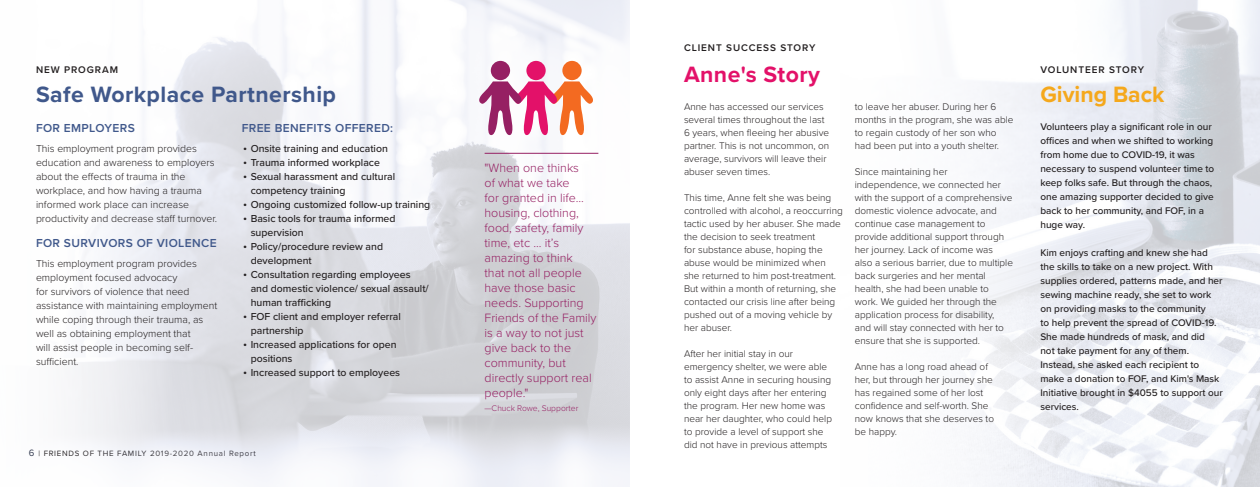
<style>
.page{position:relative;width:1260px;height:487px;background:#fff}
.page>*{position:absolute;margin:0;border:0;box-sizing:border-box;transform-origin:0 0}
.t1{font:700 23px "Proxima Nova";letter-spacing:.02em;color:#40588b}
.t2{font:700 23px "Proxima Nova";letter-spacing:.02em;color:#e31169}
.t3{font:700 23px "Proxima Nova";color:#f5a81c}
.t4{font:300 12.5px/15px "Proxima Nova";color:#962063}
.t5{font:600 12px "Proxima Nova";letter-spacing:.03em;color:#40588b}
.t6{font:300 10.5px/14px "Proxima Nova";color:#231f20}
.t7{font:500 10.5px/14px "Proxima Nova";color:#231f20}
.t8{font:300 10px/13px "Proxima Nova";color:#231f20}
.t9{font:500 10px/14px "Proxima Nova";color:#231f20}
.t10{font:600 10px "Proxima Nova";letter-spacing:.09em;color:#231f20}
.t11{font:300 8.5px "Proxima Nova";color:#962063}
.t12{font:8px "Proxima Nova";letter-spacing:.09em;color:#231f20}
.s1{font-family:"Myriad Pro";font-weight:400;font-size:12px}
.s2{font-size:9.5px;color:#333b4f}
</style>
<div class="page">
<img style="left:930px;top:0;width:330px;height:487px">
<div style="left:562px;top:61px;width:20px;height:19px;background:#f36a21;border-radius:50%"></div>
<div style="left:526px;top:61px;width:20px;height:19px;background:#e31169;border-radius:50%"></div>
<div style="left:491px;top:61px;width:19px;height:19px;background:#962063;border-radius:50%"></div>
<svg style="left:477px;top:81px;width:116px;height:55px"></svg>
<hr style="left:485px;top:153px;width:113px;height:1px;background:#962063">
<p class="t10" style="left:36px;top:62px;width:84px">NEW PROGRAM</p>
<h1 class="t1" style="left:36px;top:77px;width:302px">Safe Workplace Partnership</h1>
<p class="t5" style="left:242px;top:119px;width:153px">FREE BENEFITS OFFERED:</p>
<p class="t7" style="left:243px;top:141px;width:146px"><span class="s1">•</span> Onsite training and education</p>
<p class="t7" style="left:243px;top:155px;width:138px"><span class="s1">•</span> Trauma informed workplace</p>
<p class="t7" style="left:251px;top:169px;width:146px;text-indent:-7px"><span class="s1">•</span> Sexual harassment and cultural competency training</p>
<p class="t7" style="left:243px;top:197px;width:188px"><span class="s1">•</span> Ongoing customized follow-up training</p>
<p class="t7" style="left:251px;top:211px;width:146px;text-indent:-7px"><span class="s1">•</span> Basic tools for trauma informed supervision</p>
<p class="t7" style="left:251px;top:239px;width:134px;text-indent:-7px"><span class="s1">•</span> Policy/procedure review and development</p>
<p class="t7" style="left:251px;top:267px;width:180px;text-indent:-7px"><span class="s1">•</span> Consultation regarding employees and domestic violence/ sexual assault/ human trafficking</p>
<p class="t7" style="left:251px;top:309px;width:152px;text-indent:-7px"><span class="s1">•</span> FOF client and employer referral partnership</p>
<p class="t7" style="left:251px;top:337px;width:148px;text-indent:-7px"><span class="s1">•</span> Increased applications for open positions</p>
<p class="t7" style="left:243px;top:365px;width:158px"><span class="s1">•</span> Increased support to employees</p>
<p class="t5" style="left:36px;top:119px;width:100px">FOR EMPLOYERS</p>
<p class="t6" style="left:36px;top:141px;width:183px">This employment program provides education and awareness to employers about the effects of trauma in the workplace, and how having a trauma informed work place can increase productivity and decrease staff turnover.</p>
<p class="t5" style="left:36px;top:234px;width:182px">FOR SURVIVORS OF VIOLENCE</p>
<p class="t6" style="left:36px;top:256px;width:183px">This employment program provides employment focused advocacy<br>for survivors of violence that need assistance with maintaining employment while coping through their trauma, as well as obtaining employment that<br>will assist people in becoming self&shy;sufficient.</p>
<p class="t12" style="left:29px;top:448px;width:229px"><span class="s2">6</span> | FRIENDS OF THE FAMILY 2019-2020 Annual Report</p>
<p class="t4" style="left:485px;top:159px;width:114px">"When one thinks<br>of what we take<br>for granted in life... housing, clothing, food, safety, family time, etc ... it’s amazing to think<br>that not all people have those basic needs. Supporting<br>Friends of the Family is a way to not just give back to the community, but directly support real people."</p>
<p class="t11" style="left:485px;top:402px;width:95px">—Chuck Rowe, Supporter</p>
<p class="t10" style="left:684px;top:40px;width:133px">CLIENT SUCCESS STORY</p>
<h1 class="t2" style="left:684px;top:57px;width:137px">Anne's Story</h1>
<p class="t8" style="left:684px;top:100px;width:147px">Anne has accessed our services several times throughout the last<br>6 years, when fleeing her abusive partner. This is not uncommon, on average, survivors will leave their abuser seven times.</p>
<p class="t8" style="left:684px;top:191px;width:160px">This time, Anne felt she was being controlled with alcohol, a reoccurring tactic used by her abuser. She made the decision to seek treatment<br>for substance abuse, hoping the abuse would be minimized when she returned to him post-treatment.<br>But within a month of returning, she contacted our crisis line after being pushed out of a moving vehicle by her abuser.</p>
<p class="t8" style="left:684px;top:347px;width:150px">After her initial stay in our emergency shelter, we were able to assist Anne in securing housing only eight days after her entering the program. Her new home was near her daughter, who could help to provide a level of support she did not have in previous attempts</p>
<p class="t8" style="left:855px;top:100px;width:160px">to leave her abuser. During her 6 months in the program, she was able to regain custody of her son who had been put into a youth shelter.</p>
<p class="t8" style="left:855px;top:165px;width:160px">Since maintaining her independence, we connected her with the support of a comprehensive domestic violence advocate, and continue case management to provide additional support through her journey. Lack of income was also a serious barrier, due to multiple back surgeries and her mental health, she had been unable to work. We guided her through the application process for disability, and will stay connected with her to ensure that she is supported.</p>
<p class="t8" style="left:855px;top:360px;width:141px">Anne has a long road ahead of her, but through her journey she has regained some of her lost confidence and self-worth. She now knows that she deserves to be happy.</p>
<p class="t10" style="left:1040px;top:62px;width:105px">VOLUNTEER STORY</p>
<h1 class="t3" style="left:1040px;top:77px;width:126px">Giving Back</h1>
<p class="t9" style="left:1040px;top:119px;width:175px">Volunteers play a significant role in our offices and when we shifted to working from home due to COVID-19, it was necessary to suspend volunteer time to keep folks safe. But through the chaos, one amazing supporter decided to give back to her community, and FOF, in a huge way.</p>
<p class="t9" style="left:1040px;top:245px;width:184px">Kim enjoys crafting and knew she had the skills to take on a new project. With supplies ordered, patterns made, and her sewing machine ready, she set to work on providing masks to the community<br>to help prevent the spread of COVID-19.<br>She made hundreds of mask, and did<br>not take payment for any of them.<br>Instead, she asked each recipient to make a donation to FOF, and Kim's Mask Initiative brought in $4055 to support our services.</p>
</div>
